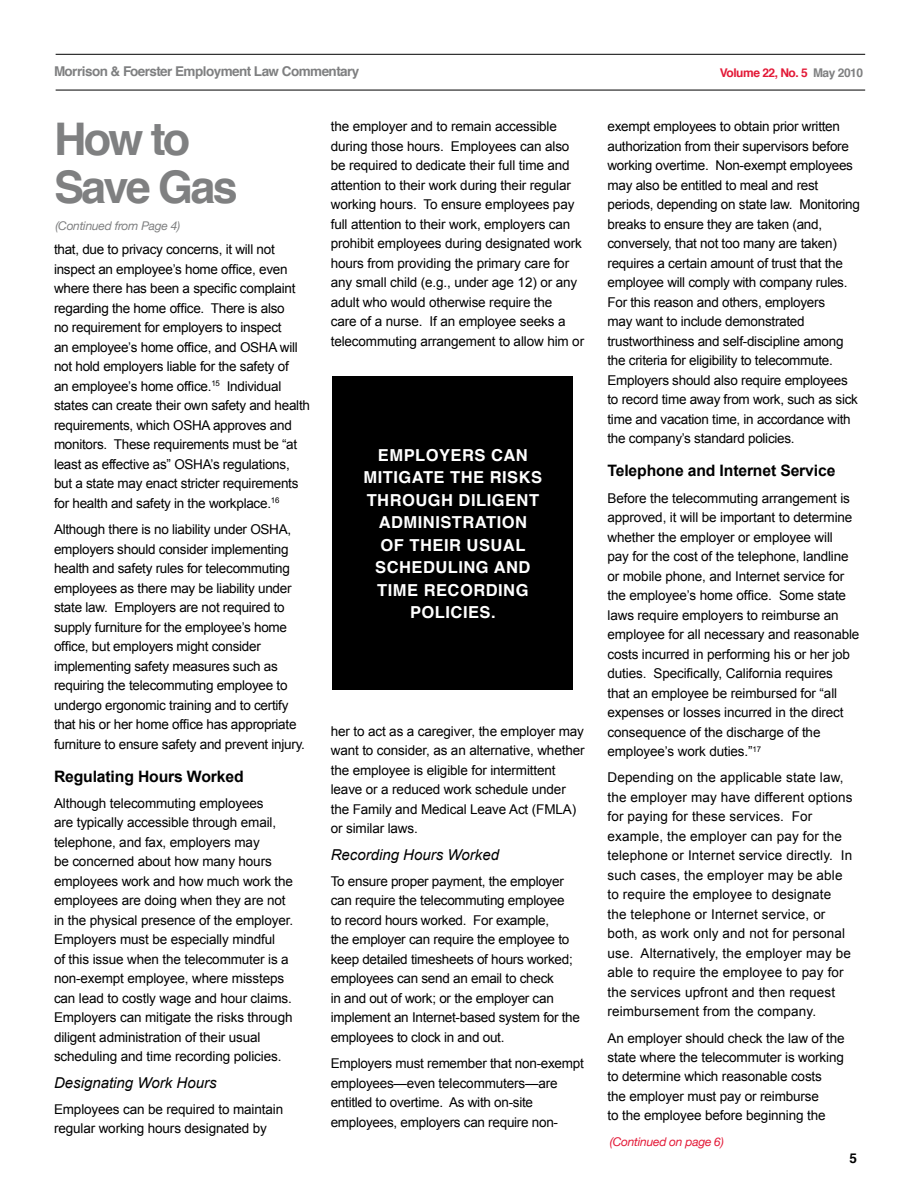
<style>
.page{position:relative;width:918px;height:1188px;background:#fff}
.page>*{position:absolute;margin:0;border:0;box-sizing:border-box;transform-origin:0 0}
.t1{font:700 45px/48px "Helvetica";letter-spacing:-.06em;color:#7f8081}
.t2{font:700 16.5px/22.5px "Helvetica";letter-spacing:.03em;color:#fff}
.t3{font:700 15.75px "Arial";letter-spacing:-.01em;color:#000}
.t4{font:italic 15px "Arial";color:#000}
.t5{font:13.5px/19.5px "Arial";letter-spacing:-.01em;color:#000}
.t6{font:13.5px/19.5px "Arial";letter-spacing:.01em;color:#000}
.t7{font:700 13.5px "Helvetica";letter-spacing:-.04em;color:#7f8081}
.t8{font:700 13.5px "Helvetica";color:#000}
.t9{font:700 12px "Helvetica";letter-spacing:-.04em;color:#e31937}
.t10{font:italic 12px "Helvetica Neue";letter-spacing:-.02em;color:#7f8081}
.t11{font:italic 12px "Helvetica Neue";letter-spacing:-.02em;color:#e31937}
.s1{color:#7f8081}
</style>
<div class="page">
<hr style="left:56px;top:90px;width:809px;height:1px;background:#000">
<hr style="left:56px;top:54px;width:809px;height:1px;background:#000">
<div style="left:332px;top:376px;width:241px;height:314px;background:#000"></div>
<p class="t7" style="left:54px;top:61px;width:307px">MORRISON &amp; FOERSTER EMPLOYMENT LAW COMMENTARY</p>
<p class="t9" style="left:720px;top:63px;width:145px">VOLUME 22, NO. 5 <span class="s1">MAY 2010</span></p>
<h1 class="t1" style="left:54px;top:116px;width:185px">HOW TO<br>SAVE GAS</h1>
<p class="t10" style="left:55px;top:218px;width:126px">(Continued from Page 4)</p>
<p class="t5" style="left:54px;top:240px;width:258px">that, due to privacy concerns, it will not inspect an employee’s home office, even where there has been a specific complaint regarding the home office. There is also<br>no requirement for employers to inspect<br>an employee’s home office, and OSHA will not hold employers liable for the safety of<br>an employee’s home office.<sup>15</sup> Individual states can create their own safety and health requirements, which OSHA approves and monitors. These requirements must be “at least as effective as” OSHA’s regulations, but a state may enact stricter requirements for health and safety in the workplace.<sup>16</sup></p>
<p class="t5" style="left:54px;top:520px;width:252px">Although there is no liability under OSHA, employers should consider implementing health and safety rules for telecommuting employees as there may be liability under state law. Employers are not required to supply furniture for the employee’s home office, but employers might consider implementing safety measures such as requiring the telecommuting employee to undergo ergonomic training and to certify that his or her home office has appropriate furniture to ensure safety and prevent injury.</p>
<p class="t3" style="left:54px;top:766px;width:191px">Regulating Hours Worked</p>
<p class="t5" style="left:54px;top:793px;width:241px">Although telecommuting employees<br>are typically accessible through email, telephone, and fax, employers may<br>be concerned about how many hours employees work and how much work the employees are doing when they are not in the physical presence of the employer.<br>Employers must be especially mindful<br>of this issue when the telecommuter is a non-exempt employee, where missteps can lead to costly wage and hour claims.<br>Employers can mitigate the risks through diligent administration of their usual scheduling and time recording policies.</p>
<p class="t4" style="left:54px;top:1073px;width:164px">Designating Work Hours</p>
<p class="t5" style="left:54px;top:1099px;width:231px">Employees can be required to maintain regular working hours designated by</p>
<p class="t5" style="left:331px;top:117px;width:255px">the employer and to remain accessible during those hours. Employees can also be required to dedicate their full time and attention to their work during their regular working hours. To ensure employees pay full attention to their work, employers can prohibit employees during designated work hours from providing the primary care for any small child (e.g., under age 12) or any adult who would otherwise require the<br>care of a nurse. If an employee seeks a telecommuting arrangement to allow him or</p>
<p class="t2" style="left:378px;top:444px;width:24px">EMPL</p>
<p class="t2" style="left:426px;top:444px;width:78px">OYERS CAN</p>
<p class="t2" style="left:364px;top:466px;width:11px">MITIGATE</p>
<p class="t2" style="left:450px;top:466px;width:13px">THE</p>
<p class="t2" style="left:490px;top:466px;width:23px">RISKS</p>
<p class="t2" style="left:379px;top:489px;width:91px;text-indent:-12px">TH ROUGH DILIGENT<br>ADMINIST</p>
<p class="t2" style="left:463px;top:511px;width:64px">RATION</p>
<p class="t2" style="left:381px;top:534px;width:40px">OF THEI</p>
<p class="t2" style="left:449px;top:534px;width:66px">R USUAL</p>
<p class="t2" style="left:375px;top:556px;width:13px">SCHED</p>
<p class="t2" style="left:435px;top:556px;width:24px">ULING</p>
<p class="t2" style="left:494px;top:556px;width:13px">AND</p>
<p class="t2" style="left:377px;top:579px;width:11px">TIME</p>
<p class="t2" style="left:410px;top:579px;width:87px;text-indent:14px">RECORDING<br>POLICIES</p>
<p class="t2" style="left:491px;top:601px;width:6px">.</p>
<p class="t5" style="left:331px;top:721px;width:255px">her to act as a caregiver, the employer may want to consider, as an alternative, whether the employee is eligible for intermittent leave or a reduced work schedule under the Family and Medical Leave Act (FMLA) or similar laws.</p>
<p class="t4" style="left:331px;top:845px;width:170px">Recording Hours Worked</p>
<p class="t5" style="left:331px;top:871px;width:251px">To ensure proper payment, the employer can require the telecommuting employee<br>to record hours worked. For example,<br>the employer can require the employee to keep detailed timesheets of hours worked; employees can send an email to check<br>in and out of work; or the employer can implement an Internet-based system for the employees to clock in and out.</p>
<p class="t5" style="left:331px;top:1054px;width:255px">Employers must remember that non-exempt employees—even telecommuters—are entitled to overtime. As with on-site employees, employers can require non-</p>
<p class="t5" style="left:608px;top:117px;width:254px">exempt employees to obtain prior written authorization from their supervisors before working overtime. Non-exempt employees may also be entitled to meal and rest periods, depending on state law. Monitoring breaks to ensure they are taken (and, conversely, that not too many are taken) requires a certain amount of trust that the employee will comply with company rules.<br>For this reason and others, employers<br>may want to include demonstrated trustworthiness and self-discipline among the criteria for eligibility to telecommute.<br>Employers should also require employees to record time away from work, such as sick time and vacation time, in accordance with the company’s standard policies.</p>
<p class="t3" style="left:608px;top:460px;width:229px">Telephone and Internet Service</p>
<p class="t5" style="left:608px;top:488px;width:253px">Before the telecommuting arrangement is approved, it will be important to determine whether the employer or employee will<br>pay for the cost of the telephone, landline or mobile phone, and Internet service for the employee’s home office. Some state laws require employers to reimburse an employee for all necessary and reasonable costs incurred in performing his or her job duties. Specifically, California requires<br>that an employee be reimbursed for “all expenses or losses incurred in the direct consequence of the discharge of the employee’s work duties.”<sup>17</sup></p>
<p class="t6" style="left:608px;top:768px;width:246px">Depending on the applicable state law, the employer may have different options for paying for these services. For example, the employer can pay for the telephone or Internet service directly. In such cases, the employer may be able to require the employee to designate the telephone or Internet service, or both, as work only and not for personal use. Alternatively, the employer may be able to require the employee to pay for the services upfront and then request reimbursement from the company.</p>
<p class="t5" style="left:608px;top:1028px;width:239px">An employer should check the law of the state where the telecommuter is working to determine which reasonable costs<br>the employer must pay or reimburse<br>to the employee before beginning the</p>
<p class="t11" style="left:610px;top:1135px;width:115px">(Continued on page 6)</p>
<p class="t8" style="left:849px;top:1148px;width:9px">5</p>
</div>
